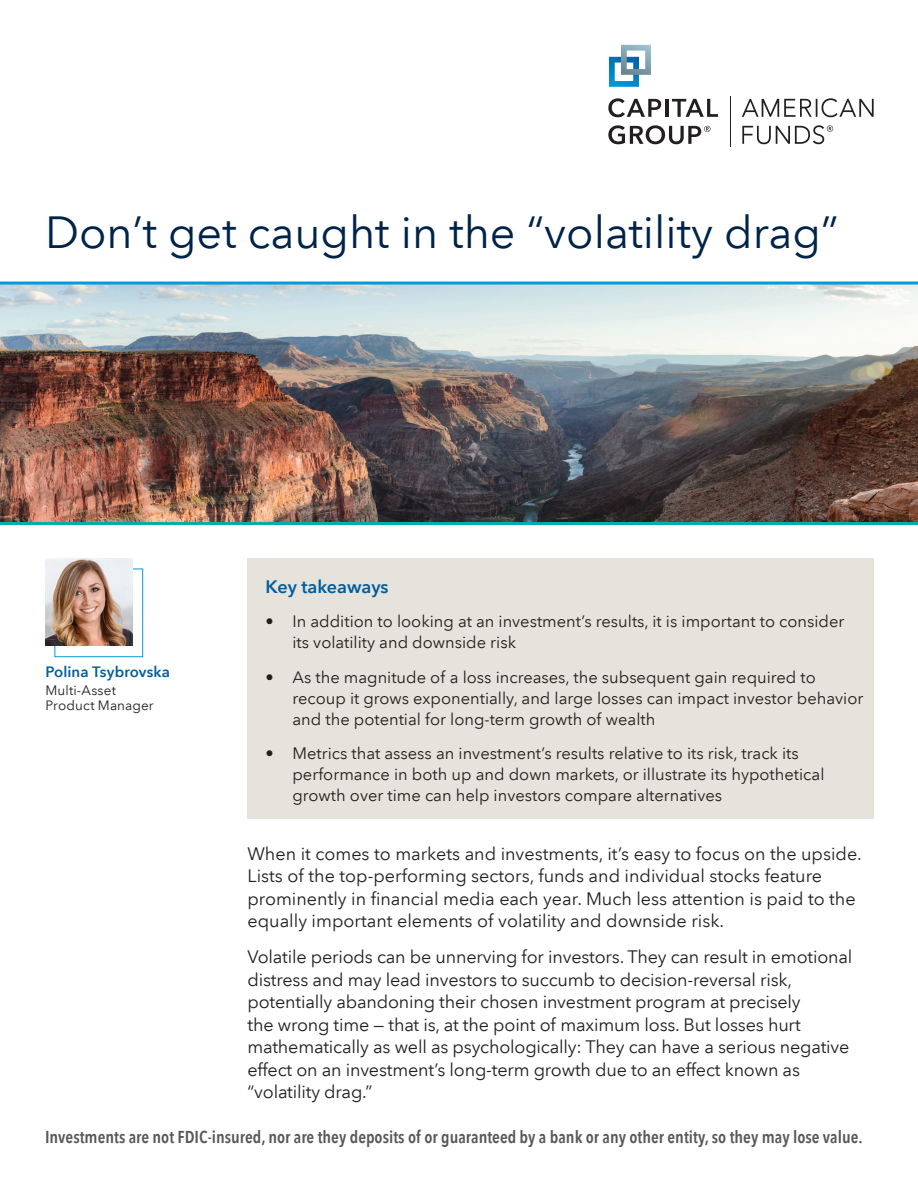
<style>
.page{position:relative;width:918px;height:1188px;background:#fff}
.page>*{position:absolute;margin:0;border:0;box-sizing:border-box;transform-origin:0 0}
.t1{font:45px "Avenir Next LT Com";color:#002349}
.t2{font:18px/22.5px "Avenir Next LT Com";letter-spacing:-.01em;color:#231f20}
.t3{font:600 18px "Avenir Next LT Com";color:#005e9e}
.t4{font:600 condensed 17.25px "Avenir Next LT Com";color:#57585a}
.t5{font:16.5px/21px "Avenir Next LT Com";color:#231f20}
.t6{font:600 15px "Avenir Next LT Com";letter-spacing:.005em;color:#005e9a}
.t7{font:13.5px/15px "Avenir Next LT Com";letter-spacing:.005em;color:#231f20}
</style>
<div class="page">
<div style="left:248px;top:559px;width:626px;height:260px;background:#e6e3dc"></div>
<hr style="left:730px;top:96px;width:1px;height:51px;background:#231f20">
<svg style="left:608px;top:98px;width:53px;height:19px"></svg>
<hr style="left:665px;top:99px;width:3px;height:18px;background:#231f20">
<svg style="left:672px;top:99px;width:46px;height:18px"></svg>
<svg style="left:608px;top:125px;width:103px;height:19px"></svg>
<svg style="left:742px;top:98px;width:132px;height:19px"></svg>
<svg style="left:609px;top:45px;width:42px;height:42px"></svg>
<svg style="left:742px;top:125px;width:91px;height:19px"></svg>
<img style="left:0;top:285px;width:918px;height:237px">
<hr style="left:0;top:282px;width:918px;height:3px;background:#009cdc">
<hr style="left:0;top:522px;width:918px;height:3px;background:#00afa9">
<div style="left:54px;top:568px;width:89px;height:89px;background:#fff;border:1px solid #009cdc"></div>
<img style="left:45px;top:558px;width:87px;height:88px">
<h1 class="t1" style="left:45px;top:205px;width:795px">Don’t get caught in the “volatility drag”</h1>
<p class="t6" style="left:45px;top:663px;width:126px">Polina Tsybrovska</p>
<p class="t7" style="left:45px;top:683px;width:110px">Multi-Asset<br>Product Manager</p>
<p class="t3" style="left:266px;top:575px;width:125px">Key takeaways</p>
<p class="t5" style="left:292px;top:611px;width:554px;text-indent:-27px">• In addition to looking at an investment’s results, it is important to consider its volatility and downside risk</p>
<p class="t5" style="left:292px;top:666px;width:572px;text-indent:-27px">• As the magnitude of a loss increases, the subsequent gain required to recoup it grows exponentially, and large losses can impact investor behavior and the potential for long-term growth of wealth</p>
<p class="t5" style="left:292px;top:743px;width:534px;text-indent:-27px">• Metrics that assess an investment’s results relative to its risk, track its performance in both up and down markets, or illustrate its hypothetical growth over time can help investors compare alternatives</p>
<p class="t2" style="left:248px;top:842px;width:616px">When it comes to markets and investments, it’s easy to focus on the upside.<br>Lists of the top-performing sectors, funds and individual stocks feature prominently in financial media each year. Much less attention is paid to the equally important elements of volatility and downside risk.</p>
<p class="t2" style="left:248px;top:946px;width:606px">Volatile periods can be unnerving for investors. They can result in emotional distress and may lead investors to succumb to decision-reversal risk, potentially abandoning their chosen investment program at precisely<br>the wrong time — that is, at the point of maximum loss. But losses hurt mathematically as well as psychologically: They can have a serious negative effect on an investment’s long-term growth due to an effect known as “volatility drag.”</p>
<p class="t4" style="left:45px;top:1127px;width:819px">Investments are not FDIC-insured, nor are they deposits of or guaranteed by a bank or any other entity, so they may lose value.</p>
</div>
